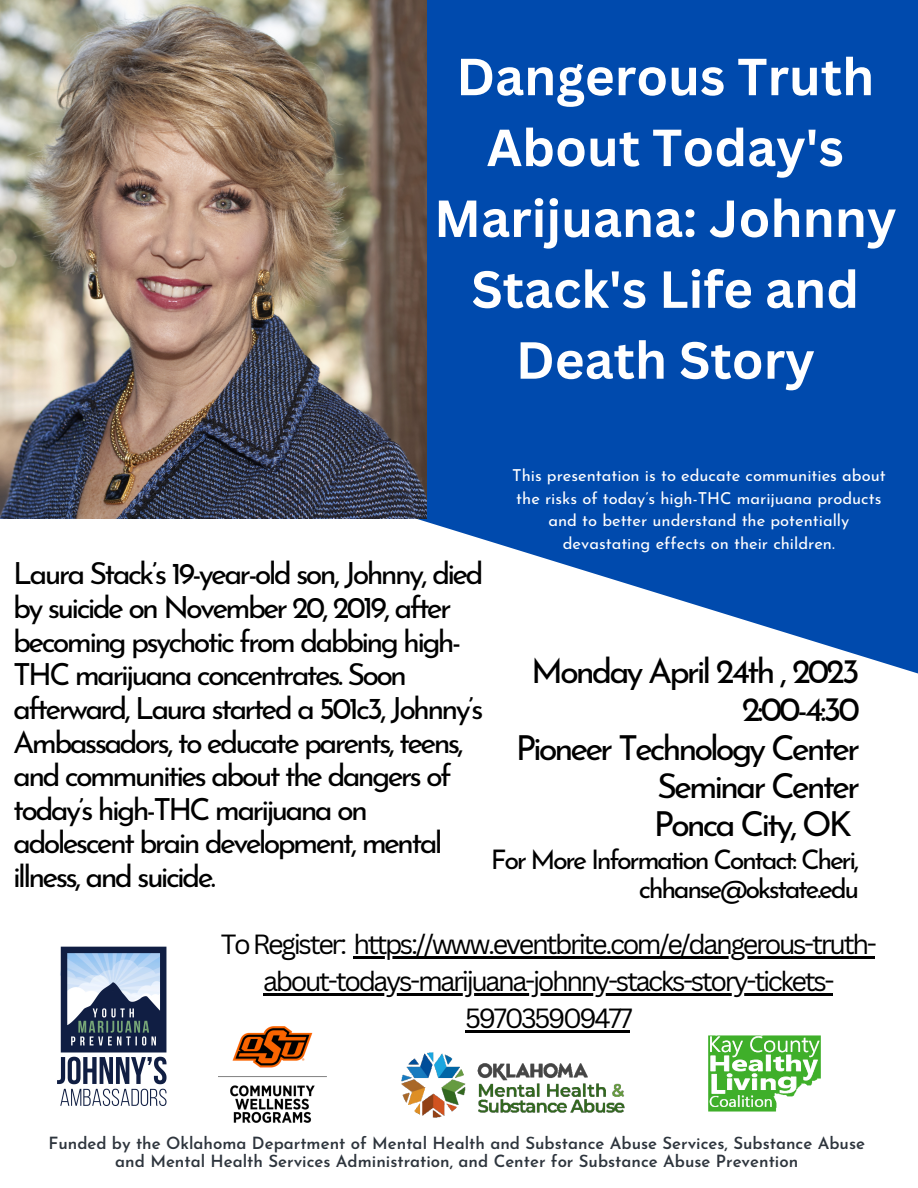
<style>
.page{position:relative;width:918px;height:1188px;background:#fff}
.page>*{position:absolute;margin:0;border:0;box-sizing:border-box;transform-origin:0 0}
.t1{font:700 51px/70.8px "Canva Sans";color:#fff;text-align:center}
.t2{font:34.5px/38.2px "Josefin Sans";letter-spacing:-.09em;color:#000;text-align:right}
.t3{font:30.45px/33.6px "Josefin Sans";letter-spacing:-.09em;color:#000}
.t4{font:27px/37.2px "Canva Sans";letter-spacing:-.09em;color:#000;text-align:center}
.t5{font:27px/29.2px "Josefin Sans";letter-spacing:-.09em;color:#000;text-align:right}
.t6{font:600 16.8px/18px "Josefin Sans";color:#2e353d;text-align:center}
.t7{font:16.5px/22.5px "Josefin Sans";color:#fff;text-align:center}
</style>
<div class="page">
<img style="left:708px;top:1035px;width:113px;height:77px">
<img style="left:219px;top:1026px;width:108px;height:96px">
<img style="left:401px;top:1052px;width:223px;height:65px">
<svg style="left:417px;top:0;width:501px;height:674px;background:#1d5fb6"></svg>
<img style="left:0;top:0;width:427px;height:519px">
<img style="left:57px;top:946px;width:110px;height:160px">
<hr style="left:353px;top:956px;width:522px;height:2px;background:#000">
<hr style="left:263px;top:993px;width:569px;height:3px;background:#000">
<hr style="left:465px;top:1030px;width:165px;height:3px;background:#000">
<h1 class="t1" style="left:434px;top:40px;width:464px">Dangerous Truth<br>About Today's<br>Marijuana: Johnny<br>Stack's Life and<br>Death Story</h1>
<p class="t3" style="left:13px;top:560px;width:472px">Laura Stack’s 19-year-old son, Johnny, died by suicide on November 20, 2019, after becoming psychotic from dabbing high-THC marijuana concentrates. Soon afterward, Laura started a 501c3, Johnny’s Ambassadors, to educate parents, teens, and communities about the dangers of today’s high-THC marijuana on adolescent brain development, mental illness, and suicide.</p>
<p class="t7" style="left:512px;top:466px;width:375px">This presentation is to educate communities about the risks of today’s high-THC marijuana products and to better understand the potentially devastating effects on their children.</p>
<p class="t2" style="left:516px;top:655px;width:346px">Monday April 24th , 2023<br>2:00-4:30<br>Pioneer Technology Center<br>Seminar Center<br>Ponca City, OK</p>
<p class="t5" style="left:491px;top:847px;width:370px">For More Information Contact: Cheri, chhanse@okstate.edu</p>
<p class="t4" style="left:221px;top:925px;width:658px">To Register: https://www.eventbrite.com/e/dangerous-truth&shy;about-todays-marijuana-johnny-stacks-story-tickets-<br>597035909477</p>
<p class="t6" style="left:48px;top:1136px;width:818px">Funded by the Oklahoma Department of Mental Health and Substance Abuse Services, Substance Abuse and Mental Health Services Administration, and Center for Substance Abuse Prevention</p>
</div>
